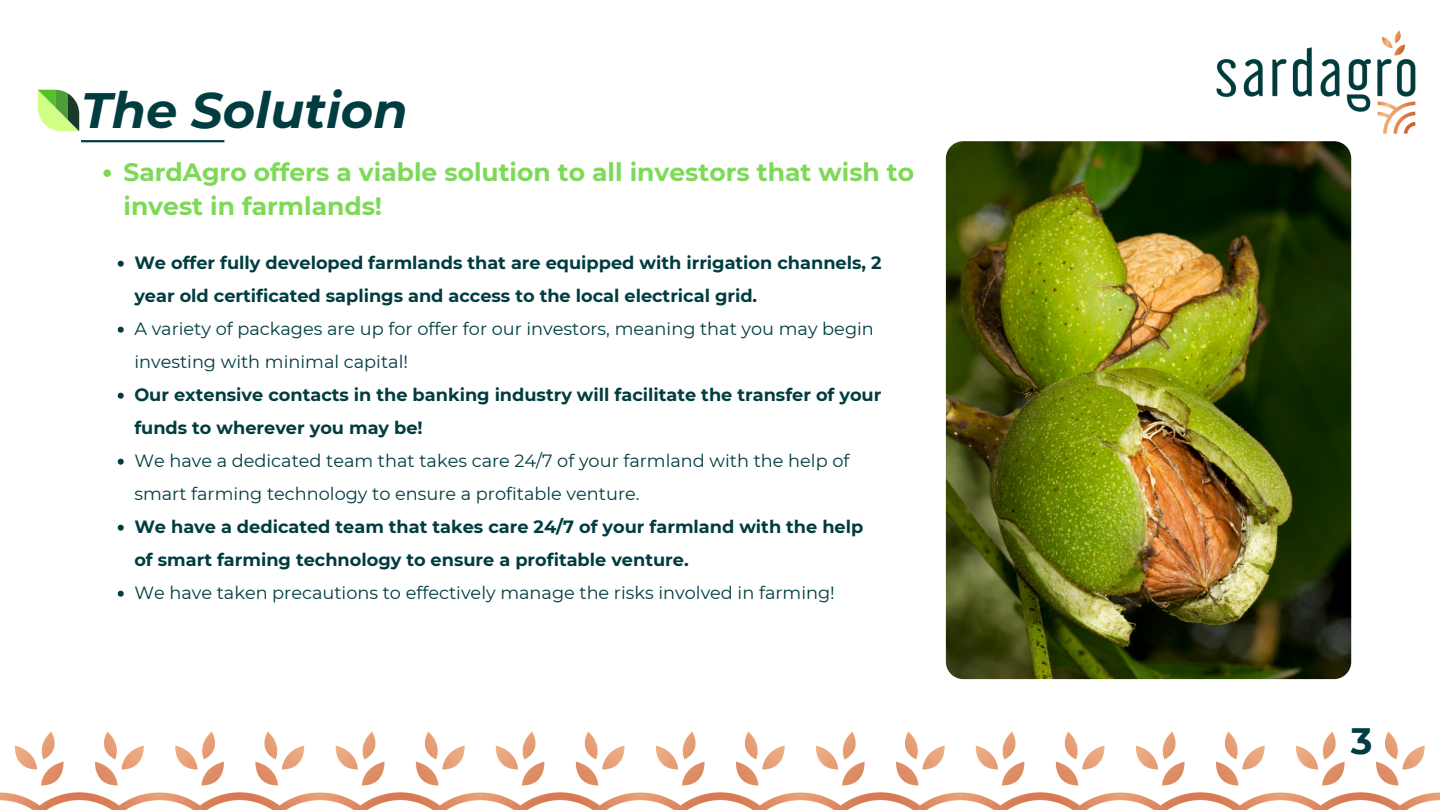
<style>
.page{position:relative;width:1440px;height:810px;background:#fff}
.page>*{position:absolute;margin:0;border:0;box-sizing:border-box;transform-origin:0 0}
.t1{font:italic 700 49.7px "Montserrat";color:#013d40}
.t2{font:700 36.7px "Montserrat";color:#013d40}
.t3{font:700 25px/34.5px "Montserrat";color:#7ed957}
.t4{font:700 17.7px/33px "Montserrat";color:#013d40}
.t5{font:17.7px/33px "Montserrat";color:#013d40}
</style>
<div class="page">
<img style="left:1216px;top:30px;width:200px;height:104px">
<hr style="left:81px;top:140px;width:143px;height:2px;background:#013d40">
<img style="left:946px;top:141px;width:405px;height:538px;border-radius:17px">
<svg style="left:104px;top:169px;width:7px;height:8px"></svg>
<svg style="left:118px;top:261px;width:6px;height:6px"></svg>
<svg style="left:118px;top:327px;width:6px;height:6px"></svg>
<svg style="left:118px;top:393px;width:6px;height:6px"></svg>
<svg style="left:118px;top:459px;width:6px;height:6px"></svg>
<svg style="left:118px;top:525px;width:6px;height:6px"></svg>
<svg style="left:118px;top:591px;width:6px;height:6px"></svg>
<svg style="left:38px;top:90px;width:41px;height:41px;background:#96c672"></svg>
<img style="left:0;top:731px;width:1440px;height:79px">
<p class="t1" style="left:81px;top:80px;width:328px">The Solution</p>
<h1 class="t3" style="left:123px;top:154px;width:792px">SardAgro offers a viable solution to all investors that wish to invest in farmlands!</h1>
<p class="t4" style="left:134px;top:246px;width:749px">We offer fully developed farmlands that are equipped with irrigation channels, 2 year old certificated saplings and access to the local electrical grid.</p>
<p class="t5" style="left:134px;top:312px;width:741px">A variety of packages are up for offer for our i nvestors, meani ng that you may begi n i nvesti ng with mi ni mal capital!</p>
<p class="t4" style="left:134px;top:378px;width:749px">Our extensive contacts in the banking industry will facilitate the transfer of your funds to wherever you may be!</p>
<p class="t5" style="left:134px;top:444px;width:717px">We have a dedicated team that takes care 24/7 of your farmland with the help of smart farmi ng technology to ensure a profitable venture.</p>
<p class="t4" style="left:134px;top:510px;width:730px">We have a dedicated team that takes care 24/7 of your farmland with the help of smart farming technology to ensure a profitable venture.</p>
<p class="t5" style="left:134px;top:576px;width:702px">We have taken precautions to effectively manage the risks i nvolved i n farmi ng!</p>
<p class="t2" style="left:1351px;top:718px;width:23px">3</p>
</div>
